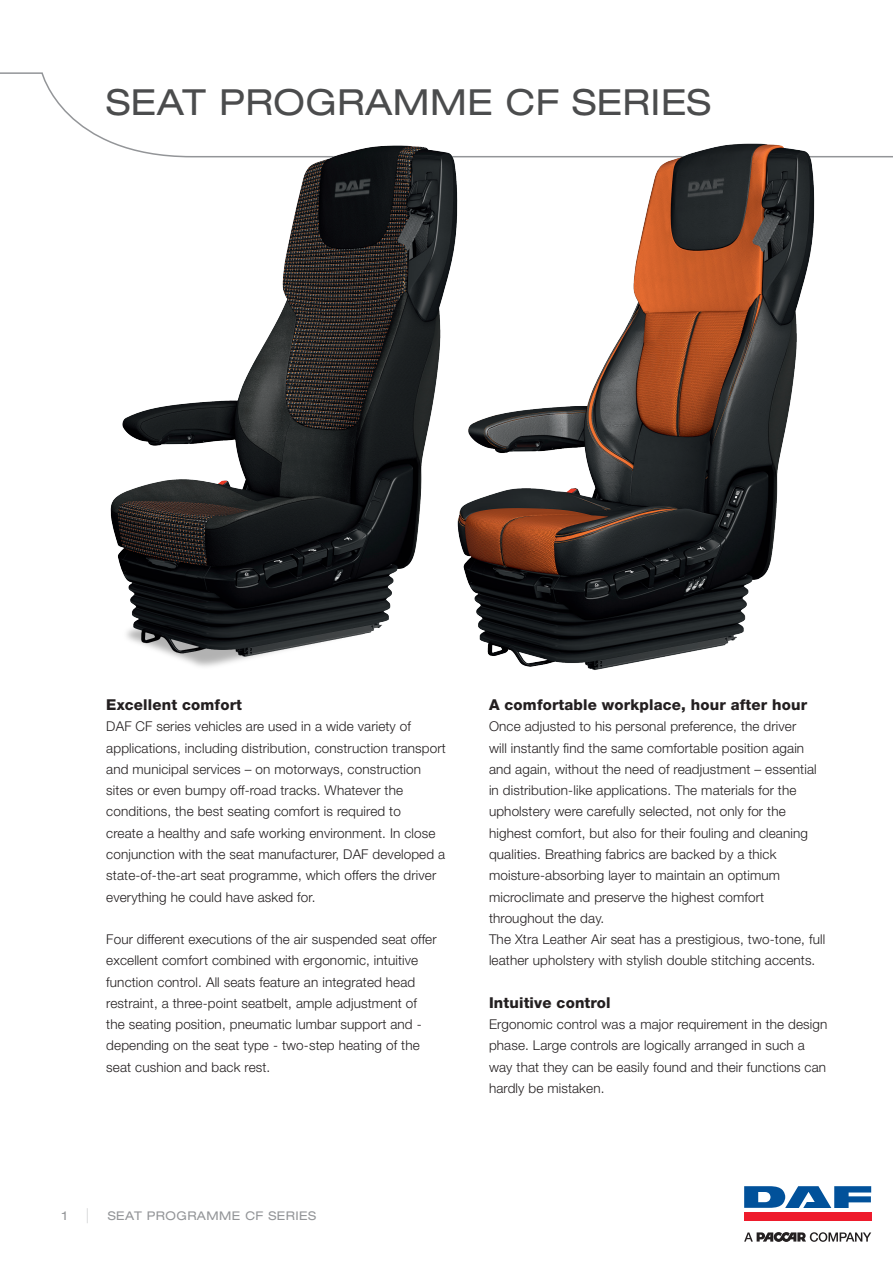
<style>
.page{position:relative;width:893px;height:1263px;background:#fff}
.page>*{position:absolute;margin:0;border:0;box-sizing:border-box;transform-origin:0 0}
.t1{font:expanded 36px "Helvetica Neue LT Pro";letter-spacing:.015em;color:#4b4c4d}
.t2{font:800 15px "Helvetica Neue LT Pro";letter-spacing:.01em;color:#231f20}
.t3{font:300 13.5px/21.3px "Helvetica Neue LT Pro";letter-spacing:.01em;color:#231f20}
.t4{font:expanded 12px "Helvetica Neue LT Pro";letter-spacing:.04em;color:#939598}
.s1{font-weight:200;font-stretch:normal;font-size:15px}
</style>
<div class="page">
<svg style="left:0;top:72px;width:893px;height:86px"></svg>
<svg style="left:744px;top:1232px;width:127px;height:10px"></svg>
<div style="left:744px;top:1213px;width:127px;height:8px;background:#ee1b2c"></div>
<svg style="left:744px;top:1186px;width:127px;height:22px"></svg>
<img style="left:108px;top:144px;width:294px;height:523px">
<img style="left:402px;top:82px;width:466px;height:588px">
<h1 class="t1" style="left:106px;top:81px;width:606px">SEAT PROGRAMME CF SERIES</h1>
<p class="t2" style="left:106px;top:696px;width:137px">Excellent comfort</p>
<p class="t3" style="left:106px;top:716px;width:341px">DAF CF series vehicles are used in a wide variety of applications, including distribution, construction transport and municipal services – on motorways, construction sites or even bumpy off-road tracks. Whatever the conditions, the best seating comfort is required to<br>create a healthy and safe working environment. In close conjunction with the seat manufacturer, DAF developed a state-of-the-art seat programme, which offers the driver everything he could have asked for.</p>
<p class="t3" style="left:106px;top:928px;width:332px">Four different executions of the air suspended seat offer excellent comfort combined with ergonomic, intuitive function control. All seats feature an integrated head restraint, a three-point seatbelt, ample adjustment of the seating position, pneumatic lumbar support and - depending on the seat type - two-step heating of the seat cushion and back rest.</p>
<p class="t2" style="left:489px;top:696px;width:320px">A comfortable workplace, hour after hour</p>
<p class="t3" style="left:489px;top:716px;width:338px">Once adjusted to his personal preference, the driver<br>will instantly find the same comfortable position again and again, without the need of readjustment – essential in distribution-like applications. The materials for the upholstery were carefully selected, not only for the highest comfort, but also for their fouling and cleaning qualities. Breathing fabrics are backed by a thick moisture-absorbing layer to maintain an optimum microclimate and preserve the highest comfort throughout the day.<br>The Xtra Leather Air seat has a prestigious, two-tone, full leather upholstery with stylish double stitching accents.</p>
<p class="t2" style="left:489px;top:993px;width:123px">Intuitive control</p>
<p class="t3" style="left:489px;top:1013px;width:340px">Ergonomic control was a major requirement in the design phase. Large controls are logically arranged in such a way that they can be easily found and their functions can hardly be mistaken.</p>
<p class="t4" style="left:62px;top:1209px;width:29px">1 <span class="s1">|</span></p>
<p class="t4" style="left:108px;top:1209px;width:210px">SEAT PROGRAMME CF SERIES</p>
</div>
